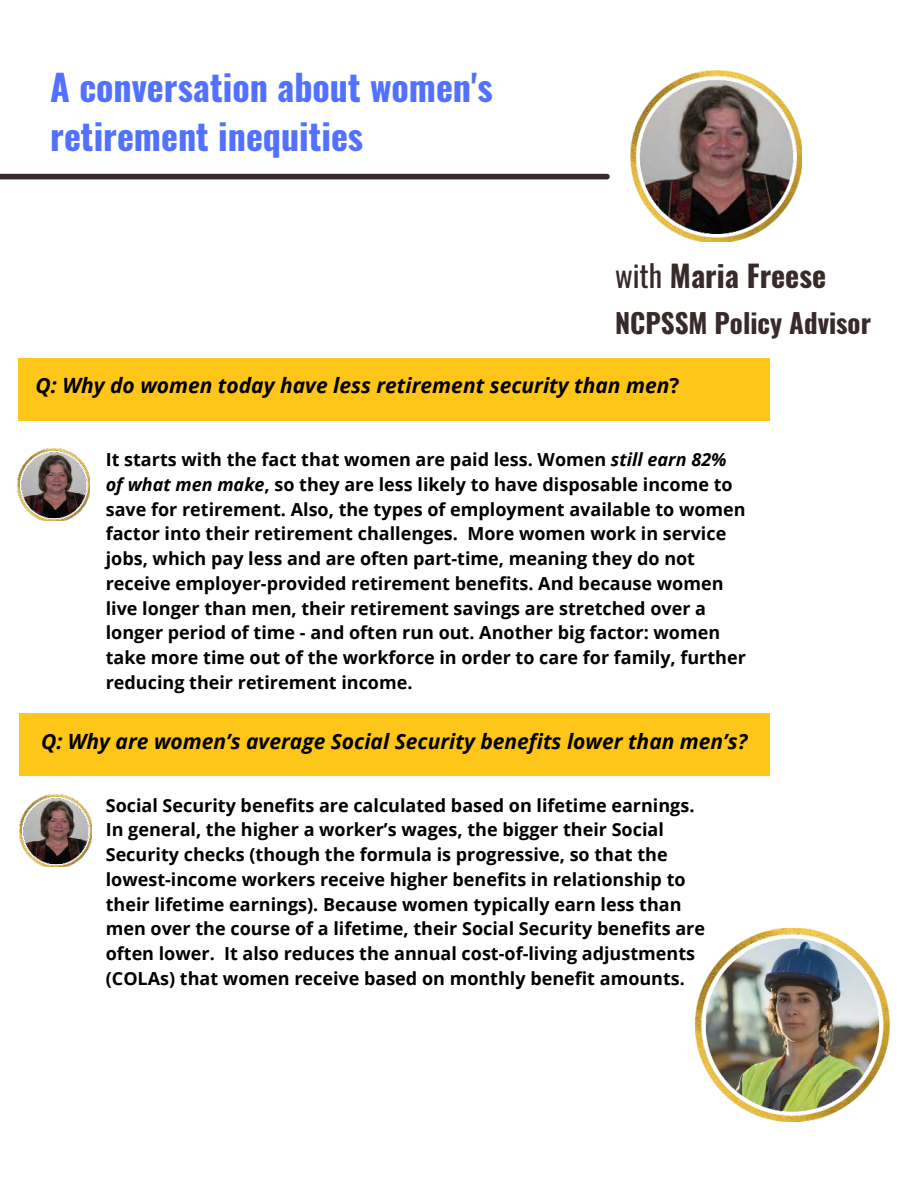
<style>
.page{position:relative;width:918px;height:1188px;background:#fff}
.page>*{position:absolute;margin:0;border:0;box-sizing:border-box;transform-origin:0 0}
.t1{font:700 36px/49.5px "Oswald";color:#5271ff}
.t2{font:700 30px "Oswald";color:#372a28}
.t3{font:700 27px "Oswald";color:#372a28}
.t4{font:italic 700 21px "Open Sans";color:#000}
.t5{font:700 18px/24.8px "Open Sans";color:#000}
.s1{font-weight:400}
.s2{font-style:normal}
.s3{font-style:italic}
</style>
<div class="page">
<img style="left:631px;top:71px;width:171px;height:171px">
<div style="left:0;top:174px;width:607px;height:5px;background:#372a28"></div>
<div style="left:18px;top:359px;width:752px;height:62px;background:#ffc61a"></div>
<img style="left:18px;top:449px;width:72px;height:72px">
<div style="left:19px;top:714px;width:751px;height:62px;background:#ffc61a"></div>
<img style="left:19px;top:794px;width:72px;height:72px">
<img style="left:696px;top:928px;width:193px;height:194px">
<h1 class="t1" style="left:50px;top:64px;width:444px">A conversation about women's retirement inequities</h1>
<h2 class="t2" style="left:615px;top:260px;width:213px"><span class="s1">with</span> Maria Freese</h2>
<h3 class="t3" style="left:615px;top:309px;width:257px">NCPSSM Policy Advisor</h3>
<p class="t4" style="left:36px;top:370px;width:645px">Q: Why do women today have less retirement security than men<span class="s2">?</span></p>
<p class="t5" style="left:106px;top:447px;width:642px">It starts with the fact that women are paid less. Women <span class="s3">still earn 82% of what men make</span>, so they are less likely to have disposable income to save for retirement. Also, the types of employment available to women factor into their retirement challenges. More women work in service jobs, which pay less and are often part-time, meaning they do not receive employer-provided retirement benefits. And because women live longer than men, their retirement savings are stretched over a longer period of time - and often run out. Another big factor: women take more time out of the workforce in order to care for family, further reducing their retirement income.</p>
<p class="t4" style="left:41px;top:727px;width:708px">Q: Why are women’s average Social Security benefits lower than men’s?</p>
<p class="t5" style="left:106px;top:792px;width:601px">Social Security benefits are calculated based on lifetime earnings.<br>In general, the higher a worker’s wages, the bigger their Social Security checks (though the formula is progressive, so that the lowest-income workers receive higher benefits in relationship to their lifetime earnings). Because women typically earn less than men over the course of a lifetime, their Social Security benefits are often lower. It also reduces the annual cost-of-living adjustments (COLAs) that women receive based on monthly benefit amounts.</p>
</div>
